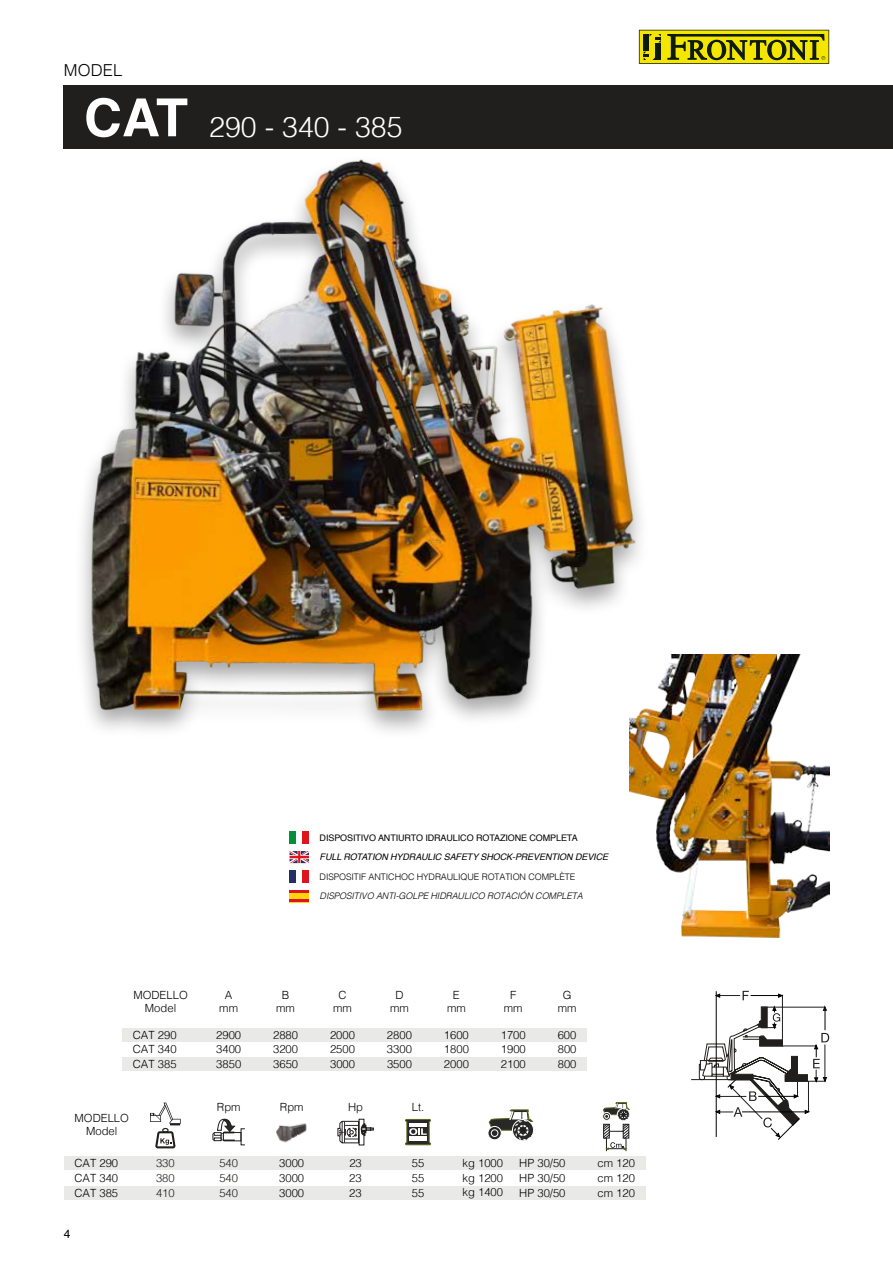
<style>
.page{position:relative;width:893px;height:1263px;background:#fff}
.page>*{position:absolute;margin:0;border:0;box-sizing:border-box;transform-origin:0 0}
.t1{font:700 52.5px "Helvetica";color:#fff}
.t2{font:300 28.5px "Helvetica";color:#fff}
.t3{font:300 16.5px "Helvetica";letter-spacing:.01em;color:#000}
.t4{font:12px "Helvetica";color:#000}
.t5{font:300 11.25px/13.2px "Helvetica";color:#000;text-align:center}
.t6{font:300 11.25px "Helvetica";color:#201f1d}
.t7{font:italic 9px "Helvetica";letter-spacing:-.01em;color:#000}
.t8{font:italic 300 9px "Helvetica";letter-spacing:-.01em;color:#000}
.t9{font:9px "Helvetica";letter-spacing:-.01em;color:#000}
.t10{font:300 9px "Helvetica";letter-spacing:-.01em;color:#000}
</style>
<div class="page">
<img style="left:63px;top:29px;width:617px;height:811px">
<div style="left:64px;top:85px;width:829px;height:64px;background:#201f1d"></div>
<div style="left:290px;top:831px;width:19px;height:12px;background:#fff"></div>
<div style="left:290px;top:831px;width:6px;height:12px;background:#048f3a"></div>
<div style="left:303px;top:831px;width:6px;height:12px;background:#e0151c"></div>
<div style="left:290px;top:870px;width:6px;height:13px;background:#262e66"></div>
<div style="left:303px;top:870px;width:6px;height:13px;background:#e0151c"></div>
<svg style="left:290px;top:851px;width:19px;height:12px"></svg>
<div style="left:290px;top:890px;width:19px;height:12px;background:#ffd609"></div>
<hr style="left:290px;top:899px;width:19px;height:3px;background:#e0151c">
<hr style="left:290px;top:890px;width:19px;height:3px;background:#e0151c">
<hr style="left:691px;top:1079px;width:62px;height:1px;background:#201f1d">
<svg style="left:699px;top:991px;width:130px;height:149px"></svg>
<div style="left:123px;top:1028px;width:464px;height:13px;background:#e9e9e8"></div>
<div style="left:123px;top:1057px;width:464px;height:14px;background:#e9e9e8"></div>
<div style="left:64px;top:1156px;width:582px;height:14px;background:#e9e9e8"></div>
<div style="left:64px;top:1186px;width:582px;height:13px;background:#e9e9e8"></div>
<svg style="left:150px;top:1102px;width:31px;height:46px"></svg>
<svg style="left:512px;top:1119px;width:22px;height:22px"></svg>
<div style="left:512px;top:1119px;width:22px;height:22px;border:1px solid #fff;border-radius:50%"></div>
<svg style="left:488px;top:1126px;width:13px;height:14px"></svg>
<div style="left:487px;top:1126px;width:15px;height:14px;border:1px solid #fff;border-radius:50%"></div>
<div style="left:491px;top:1129px;width:7px;height:8px;border:1px solid #fff;border-radius:50%"></div>
<svg style="left:489px;top:1110px;width:44px;height:26px"></svg>
<svg style="left:405px;top:1119px;width:26px;height:26px"></svg>
<svg style="left:337px;top:1119px;width:37px;height:27px"></svg>
<svg style="left:212px;top:1118px;width:30px;height:23px"></svg>
<div style="left:602px;top:1112px;width:9px;height:8px;border:1px solid #fff;border-radius:50%"></div>
<svg style="left:603px;top:1102px;width:27px;height:49px"></svg>
<img style="left:276px;top:1123px;width:31px;height:20px">
<img style="left:629px;top:654px;width:200px;height:284px">
<svg style="left:639px;top:30px;width:190px;height:34px;background:#a39e05"></svg>
<h3 class="t3" style="left:64px;top:56px;width:60px">MODEL</h3>
<h1 class="t1" style="left:84px;top:75px;width:106px">CAT</h1>
<h2 class="t2" style="left:209px;top:103px;width:195px">290 - 340 - 385</h2>
<p class="t9" style="left:320px;top:831px;width:260px">DISPOSITIVO ANTIURTO IDRAULICO ROTAZIONE COMPLETA</p>
<p class="t7" style="left:320px;top:850px;width:290px">FULL ROTATION HYDRAULIC SAFETY SHOCK-PREVENTION DEVICE</p>
<p class="t10" style="left:320px;top:869px;width:257px">DISPOSITIF ANTICHOC HYDRAULIQUE ROTATION COMPLÈTE</p>
<p class="t8" style="left:320px;top:888px;width:265px">DISPOSITIVO ANTI-GOLPE HIDRAULICO ROTACIÓN COMPLETA</p>
<p class="t5" style="left:133px;top:987px;width:56px">MODELLO<br>Model</p>
<p class="t5" style="left:219px;top:987px;width:20px">A mm</p>
<p class="t5" style="left:276px;top:987px;width:20px">B mm</p>
<p class="t5" style="left:333px;top:987px;width:20px">C mm</p>
<p class="t5" style="left:390px;top:987px;width:20px">D mm</p>
<p class="t5" style="left:447px;top:987px;width:20px">E mm</p>
<p class="t5" style="left:504px;top:987px;width:20px">F mm</p>
<p class="t5" style="left:558px;top:987px;width:20px">G mm</p>
<p class="t5" style="left:273px;top:1027px;width:27px">2880</p>
<p class="t5" style="left:330px;top:1027px;width:27px">2000</p>
<p class="t5" style="left:387px;top:1027px;width:27px">2800</p>
<p class="t5" style="left:444px;top:1027px;width:27px">1600</p>
<p class="t5" style="left:501px;top:1027px;width:27px">1700</p>
<p class="t5" style="left:558px;top:1027px;width:20px">600</p>
<p class="t5" style="left:216px;top:1042px;width:27px">3400</p>
<p class="t5" style="left:273px;top:1042px;width:27px">3200</p>
<p class="t5" style="left:330px;top:1042px;width:27px">2500</p>
<p class="t5" style="left:387px;top:1042px;width:27px">3300</p>
<p class="t5" style="left:444px;top:1042px;width:27px">1800</p>
<p class="t5" style="left:501px;top:1042px;width:27px">1900</p>
<p class="t5" style="left:558px;top:1042px;width:20px">800</p>
<p class="t5" style="left:216px;top:1057px;width:27px">3850</p>
<p class="t5" style="left:273px;top:1057px;width:27px">3650</p>
<p class="t5" style="left:330px;top:1057px;width:27px">3000</p>
<p class="t5" style="left:387px;top:1057px;width:27px">3500</p>
<p class="t5" style="left:444px;top:1057px;width:27px">2000</p>
<p class="t5" style="left:501px;top:1057px;width:27px">2100</p>
<p class="t5" style="left:558px;top:1057px;width:20px">800</p>
<p class="t5" style="left:133px;top:1026px;width:45px;line-height:14.7px;text-align:justify">CAT 290<br>CAT 340<br>CAT 385</p>
<p class="t5" style="left:216px;top:1027px;width:27px">2900</p>
<p class="t5" style="left:75px;top:1111px;width:56px">MODELLO<br>Model</p>
<p class="t5" style="left:74px;top:1155px;width:45px;line-height:14.7px;text-align:justify">CAT 290<br>CAT 340<br>CAT 385</p>
<p class="t4" style="left:64px;top:1224px;width:8px">4</p>
<p class="t5" style="left:217px;top:1099px;width:25px">Rpm</p>
<p class="t5" style="left:280px;top:1099px;width:25px">Rpm</p>
<p class="t5" style="left:348px;top:1099px;width:16px">Hp</p>
<p class="t5" style="left:412px;top:1099px;width:14px">Lt.</p>
<p class="t5" style="left:462px;top:1156px;width:42px">kg 1000</p>
<p class="t5" style="left:519px;top:1156px;width:48px">HP 30/50</p>
<p class="t5" style="left:519px;top:1185px;width:48px">HP 30/50</p>
<p class="t6" style="left:219px;top:1153px;width:20px">540</p>
<p class="t5" style="left:279px;top:1156px;width:27px">3000</p>
<p class="t5" style="left:349px;top:1156px;width:14px">23</p>
<p class="t5" style="left:412px;top:1156px;width:14px">55</p>
<p class="t5" style="left:597px;top:1155px;width:39px;line-height:14.7px;text-align:justify">cm 120 cm 120 cm 120</p>
<p class="t6" style="left:156px;top:1153px;width:20px">330</p>
<p class="t5" style="left:462px;top:1170px;width:42px">kg 1200</p>
<p class="t5" style="left:519px;top:1170px;width:48px">HP 30/50</p>
<p class="t5" style="left:462px;top:1185px;width:42px">kg 1400</p>
<p class="t6" style="left:156px;top:1168px;width:20px">380</p>
<p class="t6" style="left:219px;top:1168px;width:20px">540</p>
<p class="t5" style="left:279px;top:1170px;width:27px">3000</p>
<p class="t5" style="left:349px;top:1170px;width:14px">23</p>
<p class="t5" style="left:412px;top:1170px;width:14px">55</p>
<p class="t6" style="left:156px;top:1183px;width:20px">410</p>
<p class="t6" style="left:219px;top:1183px;width:20px">540</p>
<p class="t5" style="left:279px;top:1185px;width:27px">3000</p>
<p class="t5" style="left:349px;top:1185px;width:14px">23</p>
<p class="t5" style="left:412px;top:1185px;width:14px">55</p>
</div>
